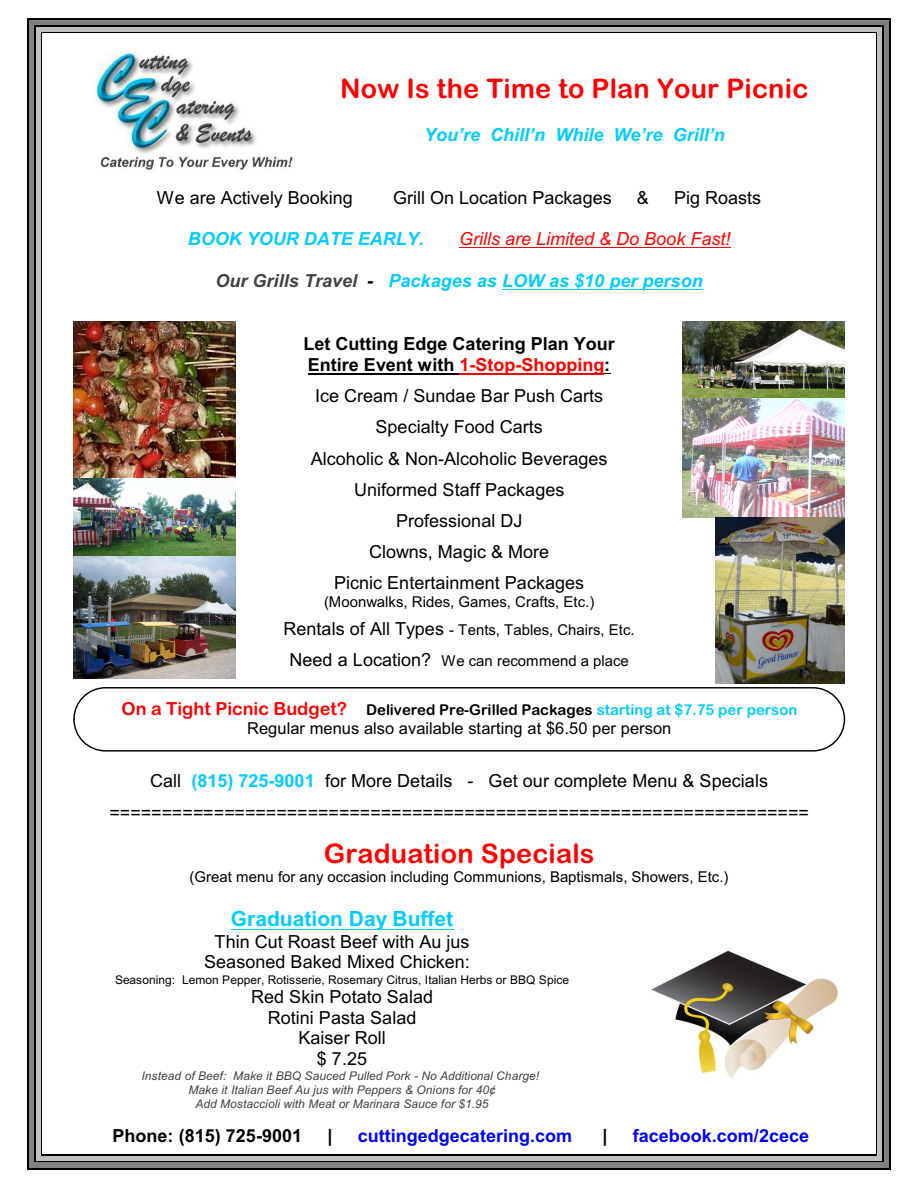
<style>
.page{position:relative;width:918px;height:1188px;background:#fff}
.page>*{position:absolute;margin:0;border:0;box-sizing:border-box;transform-origin:0 0}
.t1{font:27px "Arial Rounded MT Bold";letter-spacing:.01em;color:#f00}
.t2{font:700 21px "Arial";color:#0cf}
.t3{font:18px/31px "Arial";color:#000;text-align:center}
.t4{font:italic 700 18px "Arial";color:#0cf}
.t5{font:700 18px/21.3px "Arial";color:#000}
.t6{font:700 18px "Arial";color:#00f}
.t7{font:italic 18px "Arial";color:#f00}
.t8{font:18px "Arial Rounded MT Bold";color:#f00}
.t9{font:16.5px "Arial";color:#000}
.t10{font:15px/28.5px "Arial";color:#000;text-align:center}
.t11{font:15px "Arial Rounded MT Bold";color:#000}
.t12{font:italic 12px/14.1px "Arial";color:#424242;text-align:center}
.t13{font:12px "Arial";color:#000}
.s1{color:#424242}
.s2{color:#000}
.s3{color:#f00}
.s4{font-size:18px}
.s5{color:#0cf}
.s6{font-weight:700;color:#0cf}
</style>
<div class="page">
<img style="left:74px;top:478px;width:162px;height:79px">
<img style="left:683px;top:398px;width:162px;height:119px">
<img style="left:74px;top:557px;width:162px;height:121px">
<img style="left:715px;top:517px;width:130px;height:166px">
<img style="left:651px;top:950px;width:188px;height:128px">
<img style="left:74px;top:322px;width:162px;height:156px">
<div style="left:73px;top:687px;width:772px;height:65px;border:1px solid #000;border-radius:32px"></div>
<img style="left:683px;top:322px;width:162px;height:76px">
<hr style="left:459px;top:248px;width:272px;height:1px;background:#f00">
<hr style="left:502px;top:290px;width:201px;height:1px;background:#0cf">
<hr style="left:308px;top:374px;width:151px;height:1px;background:#000">
<hr style="left:459px;top:374px;width:145px;height:1px;background:#f00">
<hr style="left:231px;top:929px;width:222px;height:1px;background:#0cf">
<img style="left:93px;top:52px;width:200px;height:120px">
<hr style="left:41px;top:32px;width:1px;height:1124px;background:#000">
<hr style="left:876px;top:32px;width:1px;height:1124px;background:#000">
<hr style="left:41px;top:32px;width:836px;height:1px;background:#000">
<hr style="left:41px;top:1155px;width:836px;height:1px;background:#000">
<div style="left:35px;top:26px;width:6px;height:1135px;background:#bfbfbf"></div>
<div style="left:877px;top:26px;width:6px;height:1135px;background:#bfbfbf"></div>
<div style="left:35px;top:26px;width:848px;height:6px;background:#bfbfbf"></div>
<div style="left:35px;top:1156px;width:848px;height:5px;background:#bfbfbf"></div>
<hr style="left:34px;top:25px;width:1px;height:1138px;background:#000">
<hr style="left:883px;top:25px;width:1px;height:1138px;background:#000">
<hr style="left:34px;top:25px;width:850px;height:1px;background:#000">
<hr style="left:34px;top:1161px;width:850px;height:2px;background:#000">
<div style="left:29px;top:19px;width:5px;height:1149px;background:#808080"></div>
<div style="left:884px;top:19px;width:5px;height:1149px;background:#808080"></div>
<div style="left:29px;top:19px;width:860px;height:6px;background:#808080"></div>
<div style="left:29px;top:1163px;width:860px;height:5px;background:#808080"></div>
<hr style="left:27px;top:18px;width:2px;height:1151px;background:#000">
<hr style="left:890px;top:18px;width:1px;height:1151px;background:#000">
<hr style="left:27px;top:18px;width:864px;height:1px;background:#000">
<hr style="left:27px;top:1168px;width:864px;height:2px;background:#000">
<h1 class="t1" style="left:340px;top:78px;width:470px">Now Is the Time to Plan Your Picnic</h1>
<p class="t4" style="left:424px;top:128px;width:302px">You’re Chill’n While We’re Grill’n</p>
<p class="t3" style="left:157px;top:183px;width:197px">We are Actively Booking</p>
<p class="t3" style="left:393px;top:183px;width:220px">Grill On Location Packages</p>
<p class="t3" style="left:637px;top:183px;width:14px">&amp;</p>
<p class="t3" style="left:674px;top:183px;width:89px">Pig Roasts</p>
<p class="t4" style="left:188px;top:232px;width:238px">BOOK YOUR DATE EARLY.</p>
<p class="t7" style="left:459px;top:232px;width:273px">Grills are Limited &amp; Do Book Fast!</p>
<p class="t4" style="left:216px;top:274px;width:489px"><span class="s1">Our Grills Travel</span> <span class="s2">-</span> Packages as LOW as $10 per person</p>
<p class="t5" style="left:304px;top:335px;width:313px">Let Cutting Edge Catering Plan Your<br>Entire Event with <span class="s3">1-Stop-Shopping</span>:</p>
<p class="t3" style="left:311px;top:382px;width:298px">Ice Cream / Sundae Bar Push Carts<br>Specialty Food Carts<br>Alcoholic &amp; Non-Alcoholic Beverages<br>Uniformed Staff Packages<br>Professional DJ<br>Clowns, Magic &amp; More<br>Picnic Entertainment Packages</p>
<p class="t10" style="left:284px;top:588px;width:353px">(Moonwalks, Rides, Games, Crafts, Etc.)<br><span class="s4">Rentals of All Types</span> - Tents, Tables, Chairs, Etc.</p>
<p class="t10" style="left:290px;top:648px;width:341px"><span class="s4">Need a Location?</span> We can recommend a place</p>
<p class="t8" style="left:122px;top:701px;width:227px">On a Tight Picnic Budget?</p>
<p class="t11" style="left:366px;top:704px;width:433px">Delivered Pre-Grilled Packages <span class="s5">starting at $7.75 per person</span></p>
<p class="t9" style="left:247px;top:722px;width:426px">Regular menus also available starting at $6.50 per person</p>
<p class="t3" style="left:109px;top:767px;width:701px">Call <span class="s6">(815) 725-9001</span> for More Details - Get our complete Menu &amp; Specials ===================================================================</p>
<h1 class="t1" style="left:324px;top:843px;width:272px">Graduation Specials</h1>
<p class="t10" style="left:190px;top:864px;width:540px">(Great menu for any occasion including Communions, Baptismals, Showers, Etc.)</p>
<p class="t2" style="left:231px;top:911px;width:224px">Graduation Day Buffet</p>
<p class="t3" style="left:204px;top:933px;width:267px;line-height:20.7px">Thin Cut Roast Beef with Au jus<br>Seasoned Baked Mixed Chicken:</p>
<p class="t13" style="left:115px;top:975px;width:456px">Seasoning: Lemon Pepper, Rotisserie, Rosemary Citrus, Italian Herbs or BBQ Spice</p>
<p class="t3" style="left:251px;top:988px;width:183px;line-height:20.7px">Red Skin Potato Salad<br>Rotini Pasta Salad<br>Kaiser Roll<br>$ 7.25</p>
<p class="t12" style="left:142px;top:1070px;width:399px">Instead of Beef: Make it BBQ Sauced Pulled Pork - No Additional Charge!<br>Make it Italian Beef Au jus with Peppers &amp; Onions for 40¢<br>Add Mostaccioli with Meat or Marinara Sauce for $1.95</p>
<p class="t5" style="left:112px;top:1127px;width:191px">Phone: (815) 725-9001</p>
<p class="t5" style="left:328px;top:1127px;width:7px">|</p>
<p class="t6" style="left:358px;top:1129px;width:216px">cuttingedgecatering.com</p>
<p class="t5" style="left:602px;top:1127px;width:7px">|</p>
<p class="t6" style="left:633px;top:1129px;width:178px">facebook.com/2cece</p>
</div>
